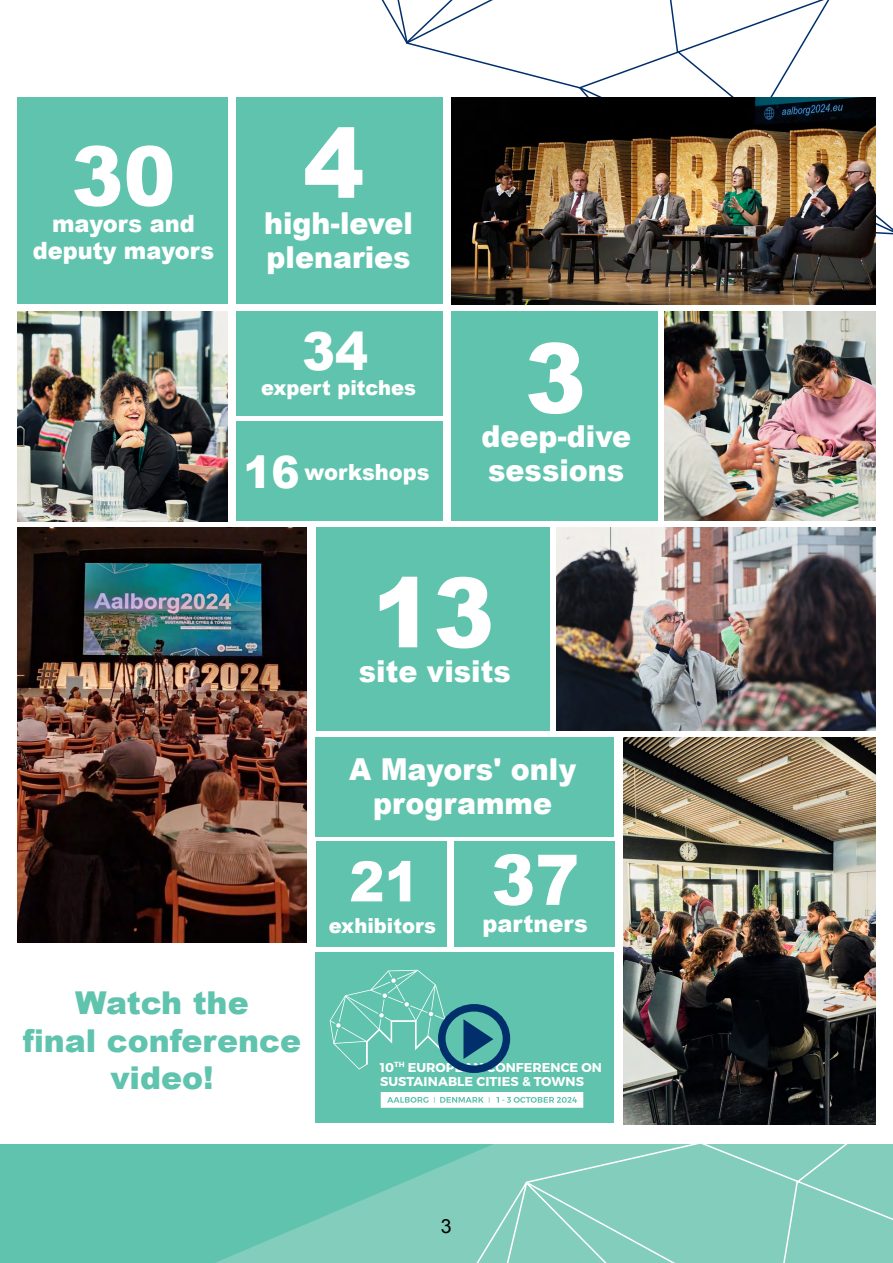
<style>
.page{position:relative;width:893px;height:1263px;background:#fff}
.page>*{position:absolute;margin:0;border:0;box-sizing:border-box;transform-origin:0 0}
.t1{font:900 97.05px "Arial";color:#fff;scale:.94 1}
.t2{font:900 82.65px "Arial";color:#fff;scale:.94 1}
.t3{font:900 69.9px "Arial";color:#fff;scale:.94 1}
.t4{font:900 55.65px "Arial";color:#fff;scale:.94 1}
.t5{font:900 52.5px "Arial";color:#fff;scale:.94 1}
.t6{font:900 31.5px/37.8px "Arial";color:#60c3ad;text-align:center}
.t7{font:900 30.15px/34.2px "Arial";color:#fff;scale:.94 1}
.t8{font:900 23.85px/27px "Arial";color:#fff;text-align:center;scale:.94 1}
.t9{font:900 22.2px "Arial";color:#fff;scale:.94 1}
.t10{font:900 20.7px "Arial";color:#fff;scale:.94 1}
.t11{font:19.5px "Arial";color:#000}
.t12{font:700 12.9px/14.2px "Montserrat";letter-spacing:.005em;color:#fff}
.s1{font-size:44.55px}
</style>
<div class="page">
<div style="left:0;top:961px;width:893px;height:302px;background:#60c3ad"></div>
<svg style="left:215px;top:1214px;width:115px;height:49px"></svg>
<div style="left:0;top:0;width:893px;height:1144px;background:#fff"></div>
<svg style="left:405px;top:0;width:484px;height:225px"></svg>
<div style="left:17px;top:98px;width:211px;height:206px;background:#60c3ad"></div>
<div style="left:236px;top:422px;width:206px;height:99px;background:#60c3ad"></div>
<img style="left:665px;top:311px;width:211px;height:210px">
<img style="left:17px;top:311px;width:211px;height:210px">
<div style="left:451px;top:311px;width:207px;height:210px;background:#60c3ad"></div>
<img style="left:451px;top:98px;width:425px;height:206px">
<img style="left:556px;top:527px;width:320px;height:204px">
<img style="left:17px;top:527px;width:290px;height:415px">
<div style="left:454px;top:841px;width:160px;height:105px;background:#60c3ad"></div>
<div style="left:316px;top:841px;width:130px;height:105px;background:#60c3ad"></div>
<div style="left:236px;top:98px;width:207px;height:206px;background:#60c3ad"></div>
<div style="left:316px;top:527px;width:233px;height:204px;background:#60c3ad"></div>
<div style="left:316px;top:737px;width:298px;height:100px;background:#60c3ad"></div>
<div style="left:236px;top:311px;width:207px;height:105px;background:#60c3ad"></div>
<img style="left:623px;top:737px;width:253px;height:233px">
<div style="left:316px;top:952px;width:298px;height:171px;background:#60c3ad"></div>
<svg style="left:330px;top:970px;width:563px;height:293px"></svg>
<h2 class="t2" style="left:71px;top:116px;width:112px">30</h2>
<p class="t8" style="left:33px;top:209px;width:195px">mayors and deputy mayors</p>
<h1 class="t1" style="left:303px;top:93px;width:66px">4</h1>
<p class="t7" style="left:264px;top:205px;width:160px">high-level plenaries</p>
<h3 class="t5" style="left:302px;top:313px;width:72px">34</h3>
<p class="t10" style="left:261px;top:372px;width:166px">expert pitches</p>
<h1 class="t1" style="left:525px;top:308px;width:66px">3</h1>
<p class="t7" style="left:481px;top:418px;width:161px">deep-dive</p>
<p class="t9" style="left:243px;top:456px;width:200px"><span class="s1">16</span> workshops</p>
<p class="t7" style="left:488px;top:452px;width:146px">sessions</p>
<h1 class="t1" style="left:372px;top:542px;width:131px">13</h1>
<p class="t7" style="left:359px;top:653px;width:163px">site visits</p>
<p class="t7" style="left:349px;top:751px;width:243px;text-align:center">A Mayors' only programme</p>
<h3 class="t4" style="left:349px;top:841px;width:76px">21</h3>
<p class="t10" style="left:329px;top:910px;width:116px">exhibitors</p>
<h3 class="t3" style="left:491px;top:829px;width:95px">37</h3>
<p class="t8" style="left:482px;top:909px;width:114px">partners</p>
<p class="t6" style="left:23px;top:983px;width:280px">Watch the<br>final conference video!</p>
<p class="t12" style="left:380px;top:1060px;width:223px">10<sup>TH</sup> EUROPEAN CONFERENCE ON<br>SUSTAINABLE CITIES &amp; TOWNS</p>
<p class="t11" style="left:441px;top:1213px;width:12px">3</p>
</div>
